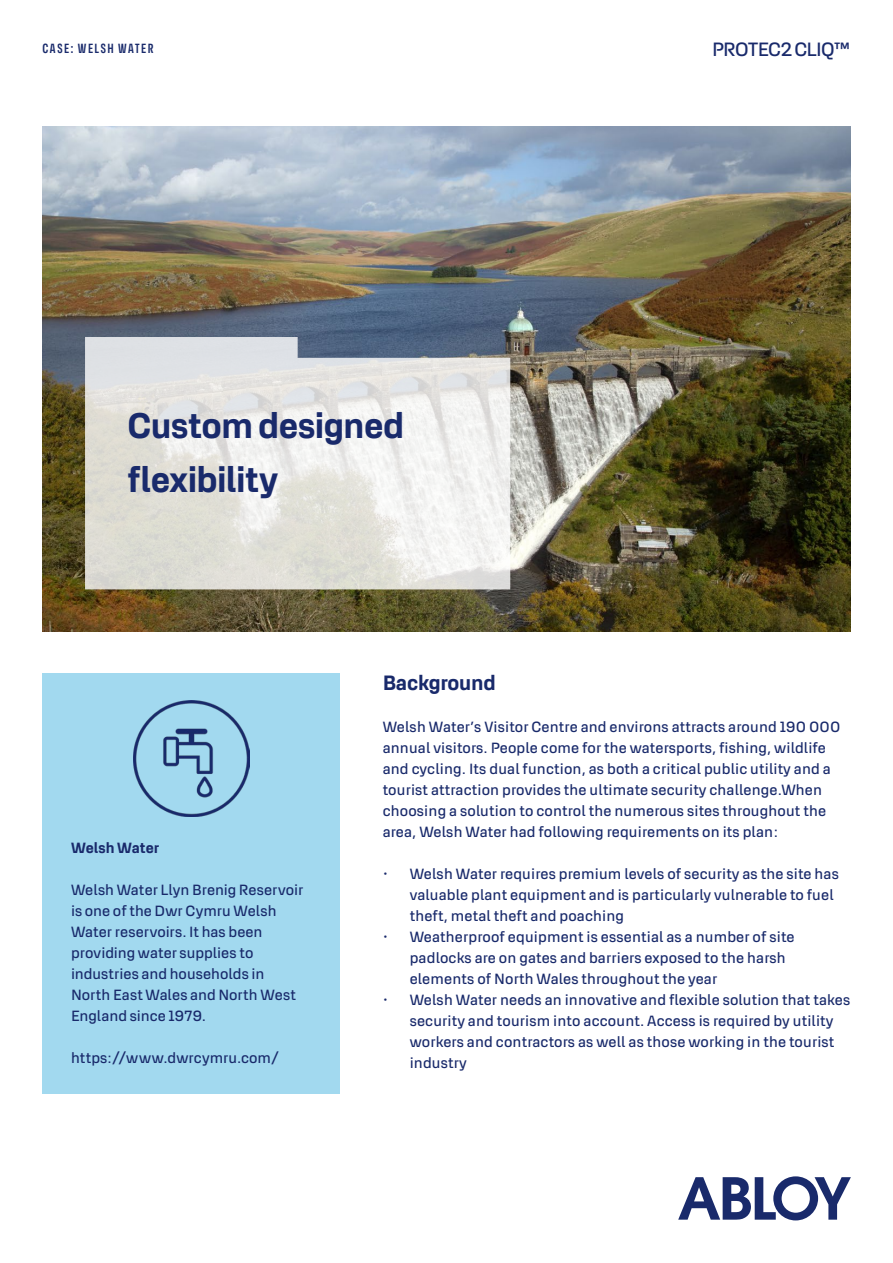
<style>
.page{position:relative;width:893px;height:1263px;background:#fff}
.page>*{position:absolute;margin:0;border:0;box-sizing:border-box;transform-origin:0 0}
.t1{font:700 36px/54px "Abloy Sans OT";letter-spacing:-.02em;color:#192a6b}
.t2{font:700 21px "Abloy Sans OT";letter-spacing:-.01em;color:#192a6b}
.t3{font:19.5px "Abloy Sans OT";letter-spacing:-.025em;color:#192a6b}
.t4{font:15px/21px "Abloy Sans OT";letter-spacing:.01em;color:#192a6b}
.t5{font:700 15px "Abloy Sans OT";color:#192a6b}
.t6{font:700 condensed 13.5px "Abloy Sans OT";letter-spacing:.115em;color:#192a6b}
</style>
<div class="page">
<img style="left:43px;top:127px;width:807px;height:504px">
<div style="left:43px;top:673px;width:297px;height:421px;background:#a2d9ef"></div>
<svg style="left:678px;top:1176px;width:173px;height:44px"></svg>
<svg style="left:85px;top:337px;width:425px;height:252px"></svg>
<img style="left:133px;top:701px;width:117px;height:116px">
<p class="t6" style="left:43px;top:39px;width:112px">CASE: WELSH WATER</p>
<h1 class="t1" style="left:128px;top:396px;width:278px">Custom designed flexibility</h1>
<h3 class="t3" style="left:712px;top:36px;width:140px">PROTEC2 CLIQ™</h3>
<p class="t5" style="left:71px;top:837px;width:90px">Welsh Water</p>
<p class="t4" style="left:71px;top:879px;width:234px">Welsh Water Llyn Brenig Reservoir is one of the Dwr Cymru Welsh<br>Water reservoirs. It has been providing water supplies to industries and households in<br>North East Wales and North West<br>England since 1979.</p>
<p class="t4" style="left:71px;top:1047px;width:210px">https://www.dwrcymru.com/</p>
<h2 class="t2" style="left:383px;top:667px;width:115px">Background</h2>
<p class="t4" style="left:383px;top:715px;width:459px">Welsh Water’s Visitor Centre and environs attracts around 190 000 annual visitors. People come for the watersports, fishing, wildlife and cycling. Its dual function, as both a critical public utility and a tourist attraction provides the ultimate security challenge.When choosing a solution to control the numerous sites throughout the area, Welsh Water had following requirements on its plan:</p>
<p class="t4" style="left:410px;top:862px;width:431px;text-indent:-27px">• Welsh Water requires premium levels of security as the site has valuable plant equipment and is particularly vulnerable to fuel theft, metal theft and poaching</p>
<p class="t4" style="left:410px;top:925px;width:386px;text-indent:-27px">• Weatherproof equipment is essential as a number of site padlocks are on gates and barriers exposed to the harsh elements of North Wales throughout the year</p>
<p class="t4" style="left:410px;top:988px;width:442px;text-indent:-27px">• Welsh Water needs an innovative and flexible solution that takes security and tourism into account. Access is required by utility workers and contractors as well as those working in the tourist industry</p>
</div>
